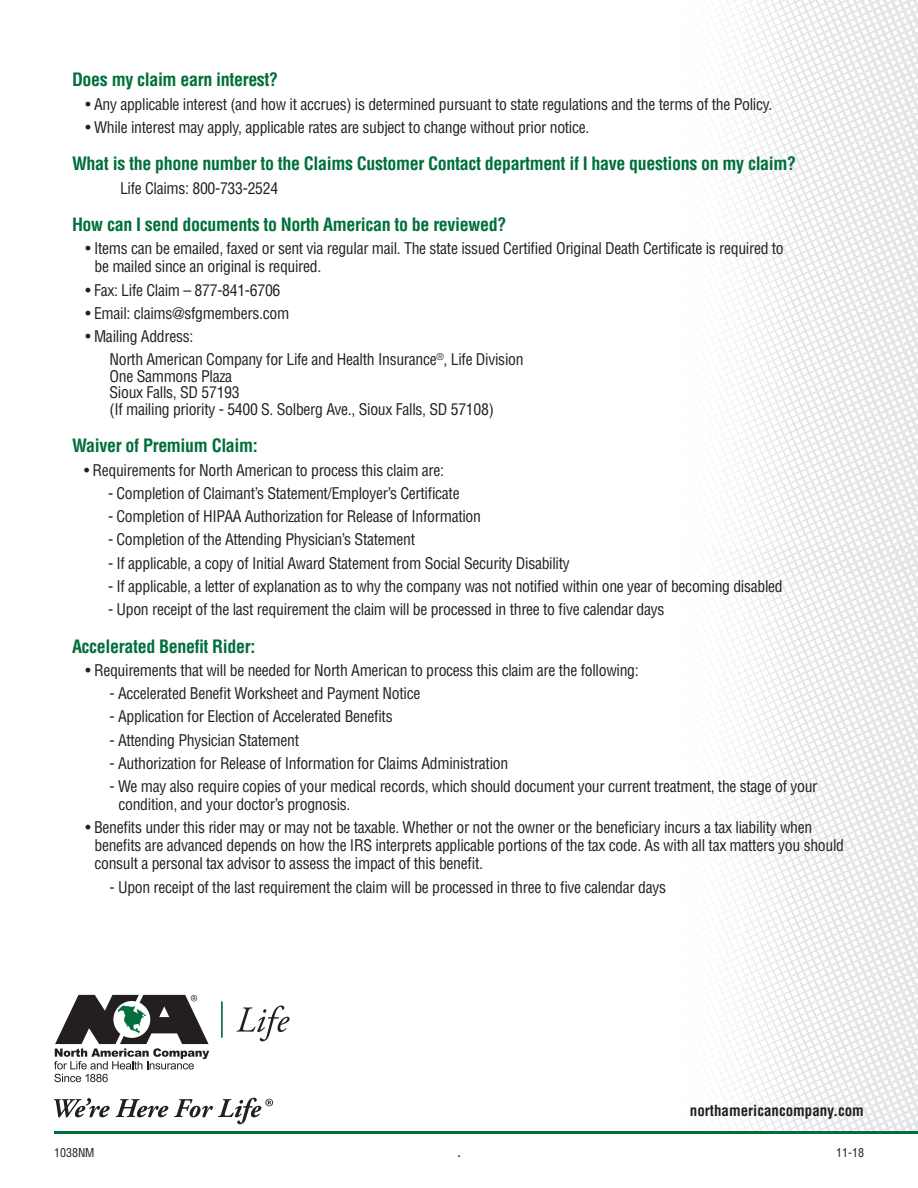
<style>
.page{position:relative;width:918px;height:1188px;background:#fff}
.page>*{position:absolute;margin:0;border:0;box-sizing:border-box;transform-origin:0 0}
.t1{font:700 condensed 18px "Helvetica";letter-spacing:-.02em;color:#006f3c}
.t2{font:condensed 15.75px/18px "Helvetica";letter-spacing:-.02em;color:#231f20}
.t3{font:700 condensed 15px "Helvetica";color:#231f20}
.t4{font:condensed 12px "Helvetica";color:#231f20}
.t5{font:700 condensed 12px "Helvetica";color:#231f20}
</style>
<div class="page">
<svg style="left:717px;top:574px;width:201px;height:557px"></svg>
<svg style="left:716px;top:0;width:202px;height:574px"></svg>
<hr style="left:54px;top:1131px;width:864px;height:3px;background:#006f3c">
<svg style="left:54px;top:1098px;width:219px;height:26px"></svg>
<hr style="left:221px;top:1001px;width:1px;height:37px;background:#006f3c">
<svg style="left:236px;top:1006px;width:54px;height:35px"></svg>
<svg style="left:54px;top:995px;width:155px;height:87px"></svg>
<p class="t1" style="left:72px;top:69px;width:208px">Does my claim earn interest?</p>
<p class="t2" style="left:86px;top:95px;width:689px">• Any applicable interest (and how it accrues) is determined pursuant to state regulations and the terms of the Policy.</p>
<p class="t2" style="left:86px;top:118px;width:505px">• While interest may apply, applicable rates are subject to change without prior notice.</p>
<p class="t1" style="left:72px;top:153px;width:726px">What is the phone number to the Claims Customer Contact department if I have questions on my claim?</p>
<p class="t2" style="left:120px;top:179px;width:160px">Life Claims: 800-733-2524</p>
<p class="t1" style="left:72px;top:213px;width:436px">How can I send documents to North American to be reviewed?</p>
<p class="t2" style="left:94px;top:240px;width:691px;text-indent:-9px">• Items can be emailed, faxed or sent via regular mail. The state issued Certified Original Death Certificate is required to be mailed since an original is required.</p>
<p class="t2" style="left:86px;top:281px;width:196px">• Fax: Life Claim – 877-841-6706</p>
<p class="t2" style="left:86px;top:304px;width:205px">• Email: claims@sfgmembers.com</p>
<p class="t2" style="left:86px;top:327px;width:109px">• Mailing Address:</p>
<p class="t2" style="left:110px;top:351px;width:416px;line-height:16.5px">North American Company for Life and Health Insurance<sup>®</sup>, Life Division One Sammons Plaza<br>Sioux Falls, SD 57193<br>(If mailing priority - 5400 S. Solberg Ave., Sioux Falls, SD 57108)</p>
<p class="t1" style="left:72px;top:435px;width:187px">Waiver of Premium Claim:</p>
<p class="t2" style="left:84px;top:461px;width:362px">• Requirements for North American to process this claim are:</p>
<p class="t2" style="left:108px;top:484px;width:353px">- Completion of Claimant’s Statement/Employer’s Certificate</p>
<p class="t2" style="left:108px;top:507px;width:375px">- Completion of HIPAA Authorization for Release of Information</p>
<p class="t2" style="left:108px;top:531px;width:309px">- Completion of the Attending Physician’s Statement</p>
<p class="t2" style="left:108px;top:554px;width:463px">- If applicable, a copy of Initial Award Statement from Social Security Disability</p>
<p class="t2" style="left:108px;top:577px;width:676px">- If applicable, a letter of explanation as to why the company was not notified within one year of becoming disabled</p>
<p class="t2" style="left:108px;top:600px;width:558px">- Upon receipt of the last requirement the claim will be processed in three to five calendar days</p>
<p class="t1" style="left:72px;top:635px;width:185px">Accelerated Benefit Rider:</p>
<p class="t2" style="left:86px;top:661px;width:555px">• Requirements that will be needed for North American to process this claim are the following:</p>
<p class="t2" style="left:110px;top:684px;width:312px">- Accelerated Benefit Worksheet and Payment Notice</p>
<p class="t2" style="left:110px;top:708px;width:285px">- Application for Election of Accelerated Benefits</p>
<p class="t2" style="left:110px;top:731px;width:191px">- Attending Physician Statement</p>
<p class="t2" style="left:110px;top:754px;width:400px">- Authorization for Release of Information for Claims Administration</p>
<p class="t2" style="left:118px;top:777px;width:700px;text-indent:-9px">- We may also require copies of your medical records, which should document your current treatment, the stage of your condition, and your doctor’s prognosis.</p>
<p class="t2" style="left:94px;top:819px;width:751px;text-indent:-9px">• Benefits under this rider may or may not be taxable. Whether or not the owner or the beneficiary incurs a tax liability when benefits are advanced depends on how the IRS interprets applicable portions of the tax code. As with all tax matters you should consult a personal tax advisor to assess the impact of this benefit.</p>
<p class="t2" style="left:110px;top:878px;width:558px">- Upon receipt of the last requirement the claim will be processed in three to five calendar days</p>
<p class="t3" style="left:690px;top:1102px;width:176px">northamericancompany.com</p>
<p class="t4" style="left:54px;top:1145px;width:42px">1038NM</p>
<p class="t5" style="left:457px;top:1145px;width:5px">.</p>
<p class="t4" style="left:836px;top:1145px;width:29px">11-18</p>
</div>
